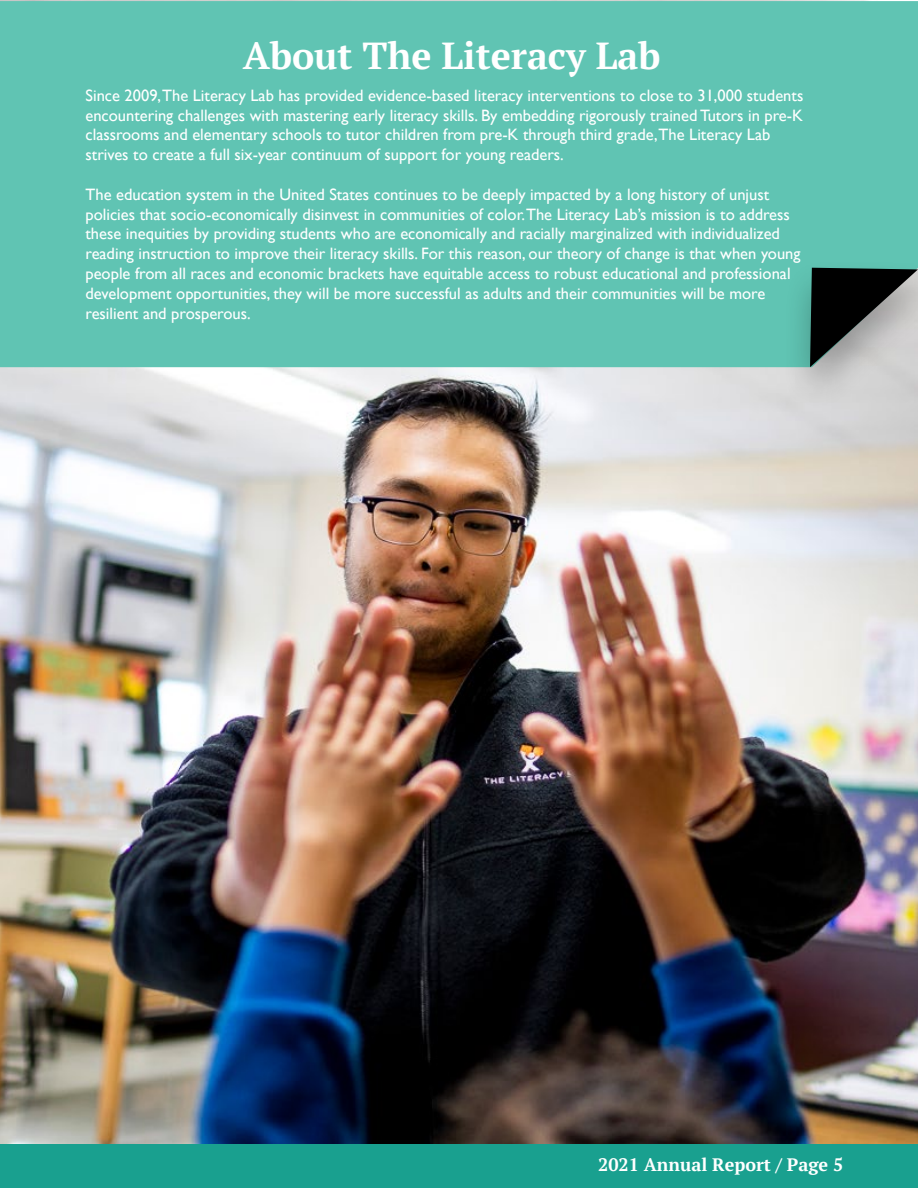
<style>
.page{position:relative;width:918px;height:1188px;background:#fff}
.page>*{position:absolute;margin:0;border:0;box-sizing:border-box;transform-origin:0 0}
.t1{font:700 37.5px "PT Serif";color:#fff}
.t2{font:700 18px "PT Serif";color:#fff}
.t3{font:16.5px/19.8px "Gill Sans";color:#fff}
</style>
<div class="page">
<img style="left:1px;top:0;width:917px;height:1144px">
<div style="left:0;top:1145px;width:918px;height:43px;background:#19a08f"></div>
<img style="left:0;top:0;width:1px;height:1145px">
<div style="left:0;top:1px;width:918px;height:366px;background:#60c4b3"></div>
<div style="left:782px;top:258px;width:136px;height:155px;background:#000;opacity:.3"></div>
<svg style="left:810px;top:268px;width:108px;height:99px;background:#5e605f"></svg>
<h1 class="t1" style="left:243px;top:32px;width:419px">About The Literacy Lab</h1>
<p class="t3" style="left:86px;top:85px;width:719px">Since 2009,The Literacy Lab has provided evidence-based literacy interventions to close to 31,000 students encountering challenges with mastering early literacy skills. By embedding rigorously trained Tutors in pre-K classrooms and elementary schools to tutor children from pre-K through third grade,The Literacy Lab strives to create a full six-year continuum of support for young readers.</p>
<p class="t3" style="left:86px;top:184px;width:717px">The education system in the United States continues to be deeply impacted by a long history of unjust policies that socio-economically disinvest in communities of color.The Literacy Lab’s mission is to address these inequities by providing students who are economically and racially marginalized with individualized reading instruction to improve their literacy skills. For this reason, our theory of change is that when young people from all races and economic brackets have equitable access to robust educational and professional development opportunities, they will be more successful as adults and their communities will be more resilient and prosperous.</p>
<p class="t2" style="left:598px;top:1153px;width:247px">2021 Annual Report / Page 5</p>
</div>
